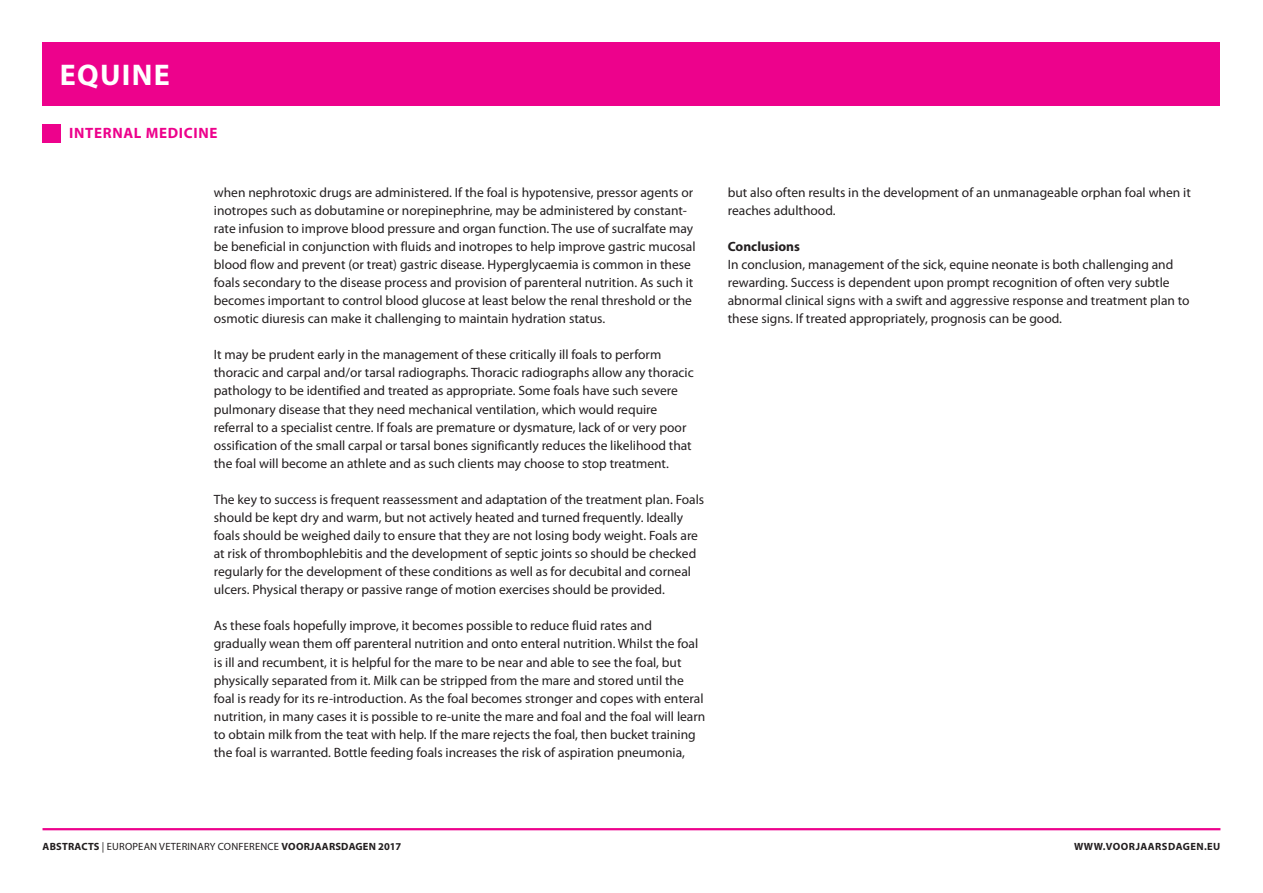
<style>
.page{position:relative;width:1263px;height:893px;background:#fff}
.page>*{position:absolute;margin:0;border:0;box-sizing:border-box;transform-origin:0 0}
.t1{font:700 30px "Myriad Pro";letter-spacing:.045em;color:#fff}
.t2{font:700 15px "Myriad Pro";letter-spacing:.045em;color:#ed028c}
._01_Platte_tekst{font:13.5px/18px "Myriad Pro";color:#231f20}
._03_Tussenkop{font:700 13.5px "Myriad Pro";color:#231f20}
.t3{font:10.5px "Myriad Pro";letter-spacing:.02em;color:#231f20}
.t4{font:700 10.5px "Myriad Pro";letter-spacing:.045em;color:#231f20}
.s1{font-weight:700}
</style>
<div class="page">
<div style="left:43px;top:43px;width:1177px;height:63px;background:#ed028c"></div>
<hr style="left:43px;top:828px;width:1177px;height:2px;background:#ed028c">
<div style="left:43px;top:124px;width:18px;height:18px;background:#ed028c"></div>
<hr style="left:1262px;top:43px;width:1px;height:31px;background:#ed028c">
<h1 class="t1" style="left:60px;top:58px;width:112px">EQUINE</h1>
<p class="t2" style="left:69px;top:125px;width:150px">INTERNAL MEDICINE</p>
<p class="_01_Platte_tekst" style="left:214px;top:183px;width:483px">when nephrotoxic drugs are administered. If the foal is hypotensive, pressor agents or inotropes such as dobutamine or norepinephrine, may be administered by constant&shy;rate infusion to improve blood pressure and organ function. The use of sucralfate may be beneficial in conjunction with fluids and inotropes to help improve gastric mucosal blood flow and prevent (or treat) gastric disease. Hyperglycaemia is common in these foals secondary to the disease process and provision of parenteral nutrition. As such it becomes important to control blood glucose at least below the renal threshold or the osmotic diuresis can make it challenging to maintain hydration status.</p>
<p class="_01_Platte_tekst" style="left:214px;top:346px;width:481px">It may be prudent early in the management of these critically ill foals to perform thoracic and carpal and/or tarsal radiographs. Thoracic radiographs allow any thoracic pathology to be identified and treated as appropriate. Some foals have such severe pulmonary disease that they need mechanical ventilation, which would require referral to a specialist centre. If foals are premature or dysmature, lack of or very poor ossification of the small carpal or tarsal bones significantly reduces the likelihood that the foal will become an athlete and as such clients may choose to stop treatment.</p>
<p class="_01_Platte_tekst" style="left:214px;top:491px;width:492px">The key to success is frequent reassessment and adaptation of the treatment plan. Foals should be kept dry and warm, but not actively heated and turned frequently. Ideally foals should be weighed daily to ensure that they are not losing body weight. Foals are at risk of thrombophlebitis and the development of septic joints so should be checked regularly for the development of these conditions as well as for decubital and corneal ulcers. Physical therapy or passive range of motion exercises should be provided.</p>
<p class="_01_Platte_tekst" style="left:214px;top:617px;width:493px">As these foals hopefully improve, it becomes possible to reduce fluid rates and gradually wean them off parenteral nutrition and onto enteral nutrition. Whilst the foal is ill and recumbent, it is helpful for the mare to be near and able to see the foal, but physically separated from it. Milk can be stripped from the mare and stored until the foal is ready for its re-introduction. As the foal becomes stronger and copes with enteral nutrition, in many cases it is possible to re-unite the mare and foal and the foal will learn to obtain milk from the teat with help. If the mare rejects the foal, then bucket training the foal is warranted. Bottle feeding foals increases the risk of aspiration pneumonia,</p>
<p class="_01_Platte_tekst" style="left:728px;top:183px;width:465px">but also often results in the development of an unmanageable orphan foal when it reaches adulthood.</p>
<p class="_03_Tussenkop" style="left:728px;top:239px;width:74px">Conclusions</p>
<p class="_01_Platte_tekst" style="left:728px;top:256px;width:463px">In conclusion, management of the sick, equine neonate is both challenging and rewarding. Success is dependent upon prompt recognition of often very subtle abnormal clinical signs with a swift and aggressive response and treatment plan to these signs. If treated appropriately, prognosis can be good.</p>
<p class="t3" style="left:43px;top:841px;width:360px"><span class="s1">ABSTRACTS</span> | EUROPEAN VETERINARY CONFERENCE <span class="s1">VOORJAARSDAGEN 2017</span></p>
<p class="t4" style="left:1074px;top:841px;width:148px">WWW.VOORJAARSDAGEN.EU</p>
</div>
